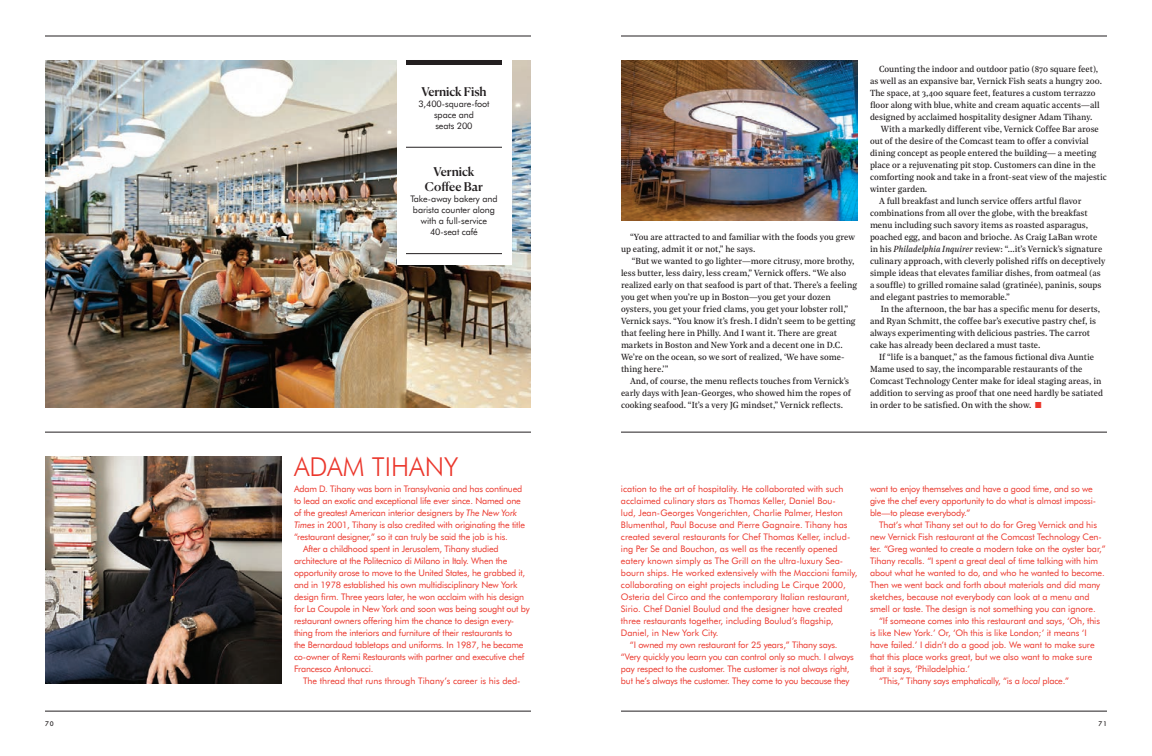
<style>
.page{position:relative;width:1152px;height:756px;background:#fff}
.page>*{position:absolute;margin:0;border:0;box-sizing:border-box;transform-origin:0 0}
.LOCATION{font:300 26px "Futura BT";color:#eb372c}
.LOCATION-2{font:500 12px "Canela Deck";letter-spacing:-.005em;color:#231f20}
.Sidebar_Body{font:500 12px "Canela Deck";letter-spacing:-.015em;color:#231f20}
.Sidebar_Body-2{font:9px/12px "Futura BT";letter-spacing:-.01em;color:#eb372c}
.Sidebar_Body-3{font:9px/11px "Futura BT";letter-spacing:-.01em;color:#231f20;text-align:center}
.Body{font:8.8px/12px "Noe Text";color:#231f20;scale:.96 1}
.t1{font:500 7px "Futura PT";color:#231f20}
.s1{font-style:italic}
.s2{color:#eb372c}
</style>
<div class="page">
<hr style="left:621px;top:711px;width:486px;height:1px;background:#231f20">
<hr style="left:45px;top:711px;width:486px;height:1px;background:#231f20">
<hr style="left:621px;top:36px;width:486px;height:1px;background:#231f20">
<hr style="left:45px;top:36px;width:486px;height:1px;background:#231f20">
<img style="left:45px;top:60px;width:486px;height:348px">
<img style="left:621px;top:60px;width:237px;height:160px">
<img style="left:45px;top:456px;width:237px;height:228px">
<hr style="left:45px;top:432px;width:486px;height:1px;background:#231f20">
<hr style="left:621px;top:432px;width:486px;height:1px;background:#231f20">
<div style="left:397px;top:46px;width:114px;height:218px;background:#fff"></div>
<div style="left:406px;top:60px;width:96px;height:5px;background:#231f20"></div>
<hr style="left:406px;top:253px;width:96px;height:1px;background:#231f20">
<hr style="left:406px;top:147px;width:96px;height:1px;background:#231f20">
<p class="Sidebar_Body" style="left:421px;top:82px;width:67px">Vernick Fish</p>
<p class="Sidebar_Body-3" style="left:418px;top:98px;width:73px">3,400-square-foot space and</p>
<p class="Sidebar_Body-3" style="left:435px;top:120px;width:39px">seats 200</p>
<p class="LOCATION-2" style="left:433px;top:161px;width:43px">Vernick</p>
<p class="LOCATION-2" style="left:425px;top:176px;width:60px">Coffee Bar</p>
<p class="Sidebar_Body-3" style="left:410px;top:193px;width:89px">Take-away bakery and barista counter along with a full-service</p>
<p class="Sidebar_Body-3" style="left:430px;top:226px;width:49px">40-seat café</p>
<p class="LOCATION" style="left:294px;top:449px;width:166px">ADAM TIHANY</p>
<p class="Sidebar_Body-2" style="left:294px;top:482px;width:233px">Adam D. Tihany was born in Transylvania and has continued to lead an exotic and exceptional life ever since. Named one of the greatest American interior designers by <span class="s1">The New York Times</span> in 2001, Tihany is also credited with originating the title “restaurant designer,” so it can truly be said the job is his.</p>
<p class="Sidebar_Body-2" style="left:294px;top:542px;width:237px;text-indent:9px">After a childhood spent in Jerusalem, Tihany studied architecture at the Politecnico di Milano in Italy. When the opportunity arose to move to the United States, he grabbed it, and in 1978 established his own multidisciplinary New York design firm. Three years later, he won acclaim with his design for La Coupole in New York and soon was being sought out by restaurant owners offering him the chance to design every&shy;thing from the interiors and furniture of their restaurants to<br>the Bernardaud tabletops and uniforms. In 1987, he became co-owner of Remi Restaurants with partner and executive chef Francesco Antonucci.</p>
<p class="Sidebar_Body-2" style="left:303px;top:674px;width:219px">The thread that runs through Tihany’s career is his ded-</p>
<p class="Body" style="left:621px;top:230px;width:245px;text-indent:9px">“You are attracted to and familiar with the foods you grew up eating, admit it or not,” he says.</p>
<p class="Body" style="left:621px;top:254px;width:247px;text-indent:11px">“But we wanted to go lighter—more citrusy, more brothy, less butter, less dairy, less cream,” Vernick offers. “We also realized early on that seafood is part of that. There’s a feeling you get when you’re up in Boston—you get your dozen oysters, you get your fried clams, you get your lobster roll,” Vernick says. “You know it’s fresh. I didn’t seem to be getting that feeling here in Philly. And I want it. There are great markets in Boston and New York and a decent one in D.C.<br>We’re on the ocean, so we sort of realized, ‘We have some&shy;thing here.’”</p>
<p class="Body" style="left:621px;top:374px;width:241px;text-indent:9px">And, of course, the menu reflects touches from Vernick’s early days with Jean-Georges, who showed him the ropes of cooking seafood. “It’s a very JG mindset,” Vernick reflects.</p>
<p class="Body" style="left:870px;top:62px;width:243px;text-indent:9px">Counting the indoor and outdoor patio (870 square feet), as well as an expansive bar, Vernick Fish seats a hungry 200.<br>The space, at 3,400 square feet, features a custom terrazzo floor along with blue, white and cream aquatic accents—all designed by acclaimed hospitality designer Adam Tihany.</p>
<p class="Body" style="left:870px;top:122px;width:248px;text-indent:11px">With a markedly different vibe, Vernick Coffee Bar arose out of the desire of the Comcast team to offer a convivial dining concept as people entered the building— a meeting place or a rejuvenating pit stop. Customers can dine in the comforting nook and take in a front-seat view of the majestic winter garden.</p>
<p class="Body" style="left:870px;top:194px;width:247px;text-indent:9px">A full breakfast and lunch service offers artful flavor combinations from all over the globe, with the breakfast menu including such savory items as roasted asparagus, poached egg, and bacon and brioche. As Craig LaBan wrote in his <span class="s1">Philadelphia Inquirer</span> review: “...it’s Vernick’s signature culinary approach, with cleverly polished riffs on deceptively simple ideas that elevates familiar dishes, from oatmeal (as a souffle) to grilled romaine salad (gratinée), paninis, soups and elegant pastries to memorable.”</p>
<p class="Body" style="left:870px;top:302px;width:241px;text-indent:11px">In the afternoon, the bar has a specific menu for deserts, and Ryan Schmitt, the coffee bar’s executive pastry chef, is always experimenting with delicious pastries. The carrot cake has already been declared a must taste.</p>
<p class="Body" style="left:870px;top:350px;width:244px;text-indent:9px">If “life is a banquet,” as the famous fictional diva Auntie Mame used to say, the incomparable restaurants of the Comcast Technology Center make for ideal staging areas, in addition to serving as proof that one need hardly be satiated in order to be satisfied. On with the show. <span class="s2">■</span></p>
<p class="Sidebar_Body-2" style="left:621px;top:482px;width:238px">ication to the art of hospitality. He collaborated with such acclaimed culinary stars as Thomas Keller, Daniel Bou-<br>lud, Jean-Georges Vongerichten, Charlie Palmer, Heston Blumenthal, Paul Bocuse and Pierre Gagnaire. Tihany has created several restaurants for Chef Thomas Keller, includ&shy;ing Per Se and Bouchon, as well as the recently opened eatery known simply as The Grill on the ultra-luxury Sea&shy;bourn ships. He worked extensively with the Maccioni family, collaborating on eight projects including Le Cirque 2000, Osteria del Circo and the contemporary Italian restaurant, Sirio. Chef Daniel Boulud and the designer have created three restaurants together, including Boulud’s flagship, Daniel, in New York City.</p>
<p class="Sidebar_Body-2" style="left:621px;top:638px;width:234px;text-indent:9px">“I owned my own restaurant for 25 years,” Tihany says. “Very quickly you learn you can control only so much. I always pay respect to the customer. The customer is not always right, but he’s always the customer. They come to you because they</p>
<p class="Sidebar_Body-2" style="left:870px;top:482px;width:228px">want to enjoy themselves and have a good time, and so we give the chef every opportunity to do what is almost impossi&shy;ble—to please everybody.”</p>
<p class="Sidebar_Body-2" style="left:870px;top:518px;width:237px;text-indent:9px">That’s what Tihany set out to do for Greg Vernick and his new Vernick Fish restaurant at the Comcast Technology Cen&shy;ter. “Greg wanted to create a modern take on the oyster bar,” Tihany recalls. “I spent a great deal of time talking with him about what he wanted to do, and who he wanted to become.<br>Then we went back and forth about materials and did many sketches, because not everybody can look at a menu and smell or taste. The design is not something you can ignore.</p>
<p class="Sidebar_Body-2" style="left:870px;top:614px;width:232px;text-indent:9px">“If someone comes into this restaurant and says, ‘Oh, this is like New York.’ Or, ‘Oh this is like London;’ it means ‘I have failed.’ I didn’t do a good job. We want to make sure that this place works great, but we also want to make sure that it says, ‘Philadelphia.’</p>
<p class="Sidebar_Body-2" style="left:879px;top:674px;width:192px">“This,” Tihany says emphatically, “is a <span class="s1">local</span> place.”</p>
<p class="t1" style="left:45px;top:719px;width:10px">70</p>
<p class="t1" style="left:1099px;top:719px;width:10px">71</p>
</div>
